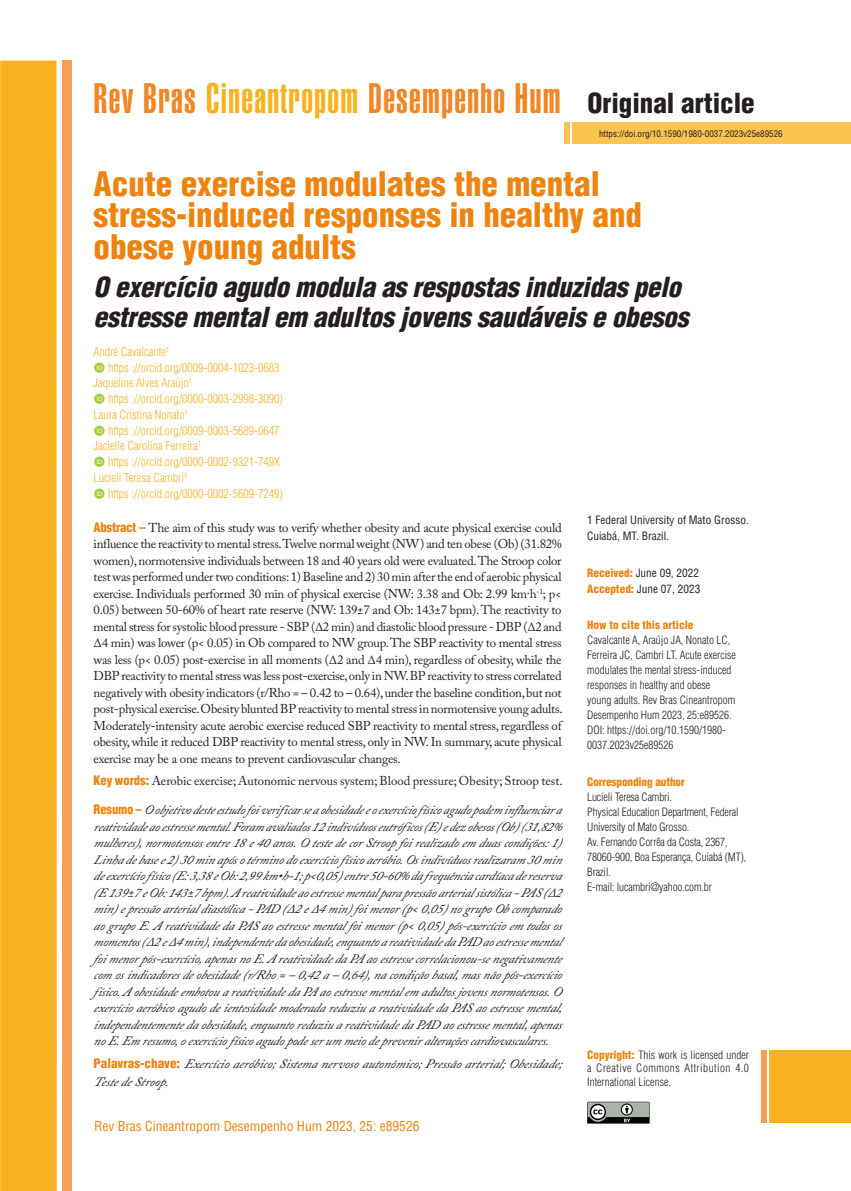
<style>
.page{position:relative;width:851px;height:1191px;background:#fff}
.page>*{position:absolute;margin:0;border:0;box-sizing:border-box;transform-origin:0 0}
.t1{font:41.85px "Helvetica LT Std Ultra Comp";letter-spacing:.03em;color:#f18625}
.ArticleTitle{font:900 condensed 33px/31.5px "Helvetica LT Std";color:#ee830f}
.ArticleTitle-Trans1{font:italic 900 condensed 27px/30px "Helvetica LT Std";letter-spacing:-.01em;color:#231f20}
.t2{font:900 condensed 27px "Helvetica LT Std";color:#231f20}
.t3{font:condensed 13.5px "Helvetica LT Std";color:#ee830f}
.Abstract-Trans1{font:italic 12.75px/16.5px "Adobe Caslon Pro";letter-spacing:-.01em;color:#231f20}
.Abstract{font:12.75px/16.5px "Adobe Caslon Pro";letter-spacing:-.02em;color:#231f20;text-align:justify}
.Keywords-Trans1{font:italic 12.75px/18px "Adobe Caslon Pro";color:#231f20}
.Keywords{font:12.75px "Adobe Caslon Pro";color:#231f20}
.orcid{font:300 condensed 12px "Helvetica LT Std";color:#f8b227}
.HowToCite{font:300 condensed 11.25px/15px "Helvetica LT Std";color:#231f20}
.Correspondence{font:300 condensed 11.25px/15px "Helvetica LT Std";letter-spacing:-.01em;color:#231f20}
.LicenseParaAlt{font:300 condensed 11.25px/13.5px "Helvetica LT Std";letter-spacing:.045em;color:#231f20;text-align:justify}
.Affiliations{font:condensed 11.25px/15.8px "Helvetica LT Std";color:#231f20}
.History{font:condensed 11.25px/15.8px "Helvetica LT Std";color:#231f20}
.t4{font:condensed 9px "Helvetica LT Std";color:#231f20}
.s1{color:#f8b21f}
.s2{font-family:"Helvetica LT Std";font-weight:900;font-stretch:condensed;color:#ee830f}
.s3{font-family:"Helvetica LT Std";font-weight:900;font-style:normal;font-stretch:condensed;color:#ee830f}
.s4{font-weight:900;color:#ee830f}
</style>
<div class="page">
<div style="left:572px;top:122px;width:278px;height:22px;background:#fbc451"></div>
<div style="left:564px;top:122px;width:5px;height:22px;background:#fbc451"></div>
<div style="left:0;top:61px;width:57px;height:1130px;background:#f8b21f"></div>
<div style="left:63px;top:61px;width:9px;height:1130px;background:#f5a059"></div>
<div style="left:761px;top:1050px;width:5px;height:72px;background:#f5a059"></div>
<div style="left:769px;top:1050px;width:81px;height:72px;background:#f8b21f"></div>
<svg style="left:587px;top:1101px;width:63px;height:23px"></svg>
<h1 class="t1" style="left:94px;top:74px;width:468px">Rev Bras <span class="s1">Cineantropom</span> Desempenho Hum</h1>
<h3 class="t2" style="left:587px;top:86px;width:169px">Original article</h3>
<p class="t4" style="left:599px;top:128px;width:185px">https://doi.org/10.1590/1980-0037.2023v25e89526</p>
<p class="ArticleTitle" style="left:94px;top:167px;width:550px">Acute exercise modulates the mental stress-induced responses in healthy and obese young adults</p>
<p class="ArticleTitle-Trans1" style="left:94px;top:272px;width:596px">O exercício agudo modula as respostas induzidas pelo estresse mental em adultos jovens saudáveis e obesos</p>
<p class="orcid" style="left:94px;top:344px;width:77px">André Cavalcante<sup>1</sup></p>
<p class="orcid" style="left:108px;top:360px;width:173px">https ://orcid.org/0009-0004-1023-0683</p>
<p class="orcid" style="left:94px;top:375px;width:100px">Jaqueline Alves Araújo<sup>1</sup></p>
<p class="orcid" style="left:108px;top:391px;width:176px">https ://orcid.org/0000-0003-2998-3090)</p>
<p class="orcid" style="left:94px;top:407px;width:96px">Laura Cristina Nonato<sup>1</sup></p>
<p class="orcid" style="left:108px;top:423px;width:173px">https ://orcid.org/0009-0003-5689-0647</p>
<p class="orcid" style="left:94px;top:438px;width:109px">Jacielle Carolina Ferreira<sup>1</sup></p>
<p class="orcid" style="left:108px;top:454px;width:173px">https ://orcid.org/0000-0002-9321-749X</p>
<p class="orcid" style="left:94px;top:470px;width:95px">Lucieli Teresa Cambri<sup>1</sup></p>
<p class="orcid" style="left:108px;top:486px;width:176px">https ://orcid.org/0000-0002-5609-7249)</p>
<p class="Abstract" style="left:94px;top:519px;width:470px"><span class="s2">Abstract –</span> The aim of this study was to verify whether obesity and acute physical exercise could influence the reactivity to mental stress.Twelve normal weight (NW) and ten obese (Ob) (31.82% women), normotensive individuals between 18 and 40 years old were evaluated. The Stroop color test was performed under two conditions: 1) Baseline and 2) 30 min after the end of aerobic physical exercise. Individuals performed 30 min of physical exercise (NW: 3.38 and Ob: 2.99 km·h<sup>-1</sup>; p&lt; 0.05) between 50-60% of heart rate reserve (NW: 139±7 and Ob: 143±7 bpm). The reactivity to mental stress for systolic blood pressure - SBP (Δ2 min) and diastolic blood pressure - DBP (Δ2 and Δ4 min) was lower (p&lt; 0.05) in Ob compared to NW group. The SBP reactivity to mental stress was less (p&lt; 0.05) post-exercise in all moments (Δ2 and Δ4 min), regardless of obesity, while the DBP reactivity to mental stress was less post-exercise, only in NW. BP reactivity to stress correlated negatively with obesity indicators (r/Rho = – 0.42 to – 0.64), under the baseline condition, but not post-physical exercise. Obesity blunted BP reactivity to mental stress in normotensive young adults.<br>Moderately-intensity acute aerobic exercise reduced SBP reactivity to mental stress, regardless of obesity, while it reduced DBP reactivity to mental stress, only in NW. In summary, acute physical exercise may be a one means to prevent cardiovascular changes.</p>
<p class="Keywords" style="left:94px;top:773px;width:470px"><span class="s2">Key words:</span> Aerobic exercise; Autonomic nervous system; Blood pressure; Obesity; Stroop test.</p>
<p class="Abstract-Trans1" style="left:94px;top:801px;width:475px"><span class="s3">R e s u m o –</span> Oobjetivodesteestudofoiverificarseaobesidadeeoexercíciofísicoagudopodeminfluenciara reatividadeaoestressemental.Foramavaliados12indivíduoseutróficos(E)edezobesos(Ob)(31,82% mulheres),normotensosentre18e40anos.OtestedecorStroop foirealizadoemduascondições:1)<br>Linhadebasee2)30minapósotérminodoexercíciofísicoaeróbio.Osindivíduosrealizaram30min deexercíciofísico(E:3,38eOb:2,99km•h-1;p &lt;0,05)entre50-60%dafrequênciacardíacadereserva (E139±7eOb:143±7bp m).Areatividadeaoestressemental parapressãoarterial sistólica-PAS(Δ2 min)epressãoarterial diastólica-PAD(Δ2eΔ4min)foimenor(p &lt;0,05)nogrupoObcomparado aogrupoE.AreatividadedaPASaoestressemental foimenor(p &lt;0,05)pós-exercícioemtodosos momentos(Δ2eΔ4min),independentedaobesidade,enquantoareatividadedaPADaoestressemental foimenorpós-exercício,apenasnoE.AreatividadedaPAaoestressecorrelacionou-senegativamente comosindicadoresdeobesidade(r/Rho=–0,42a–0,64),nacondiçãobasal,masnãopós-exercício físico.AobesidadeembotouareatividadedaPAaoestressemental emadultosjovensnormotensos.O exercícioaeróbicoagudodeientesidademoderadareduziuareatividadedaPASaoestressemental, independentementedaobesidade,enquantoreduziuareatividadedaPADaoestressemental,apenas noE.Emresumo,oexercíciofísicoagudopodeserummeiodepreveniralteraçõescardiovasculares.</p>
<p class="Keywords-Trans1" style="left:94px;top:1054px;width:475px"><span class="s3">P a l a v r a s - c h a v e :</span> Exercícioaeróbico;Sistemanervosoautonômico;Pressãoarterial;Obesidade;<br>TestedeStroop.</p>
<p class="Affiliations" style="left:587px;top:512px;width:163px">1 Federal University of Mato Grosso.<br>Cuiabá, MT. Brazil.</p>
<p class="History" style="left:587px;top:565px;width:115px"><span class="s4">Received:</span> June 09, 2022<br><span class="s4">Accepted:</span> June 07, 2023</p>
<p class="HowToCite" style="left:587px;top:617px;width:150px"><span class="s4">How to cite this article<br></span>Cavalcante A, Araújo JA, Nonato LC,<br>Ferreira JC, Cambri LT. Acute exercise modulates the mental stress-induced responses in healthy and obese young adults. Rev Bras Cineantropom<br>Desempenho Hum 2023, 25:e89526.<br>DOI: https://doi.org/10.1590/1980-<br>0037.2023v25e89526</p>
<p class="Correspondence" style="left:587px;top:774px;width:160px"><span class="s4">Corresponding author<br></span>Lucieli Teresa Cambri.<br>Physical Education Department, Federal<br>University of Mato Grosso.<br>Av. Fernando Corrêa da Costa, 2367,<br>78060-900, Boa Esperança, Cuiabá (MT),<br>Brazil.<br>E-mail: lucambri@yahoo.com.br</p>
<p class="LicenseParaAlt" style="left:587px;top:1048px;width:163px"><span class="s4">Copyright:</span> This work is licensed under a Creative Commons Attribution 4.0<br>International License.</p>
<p class="t3" style="left:94px;top:1118px;width:327px">Rev Bras Cineantropom Desempenho Hum 2023, 25: e89526</p>
</div>
